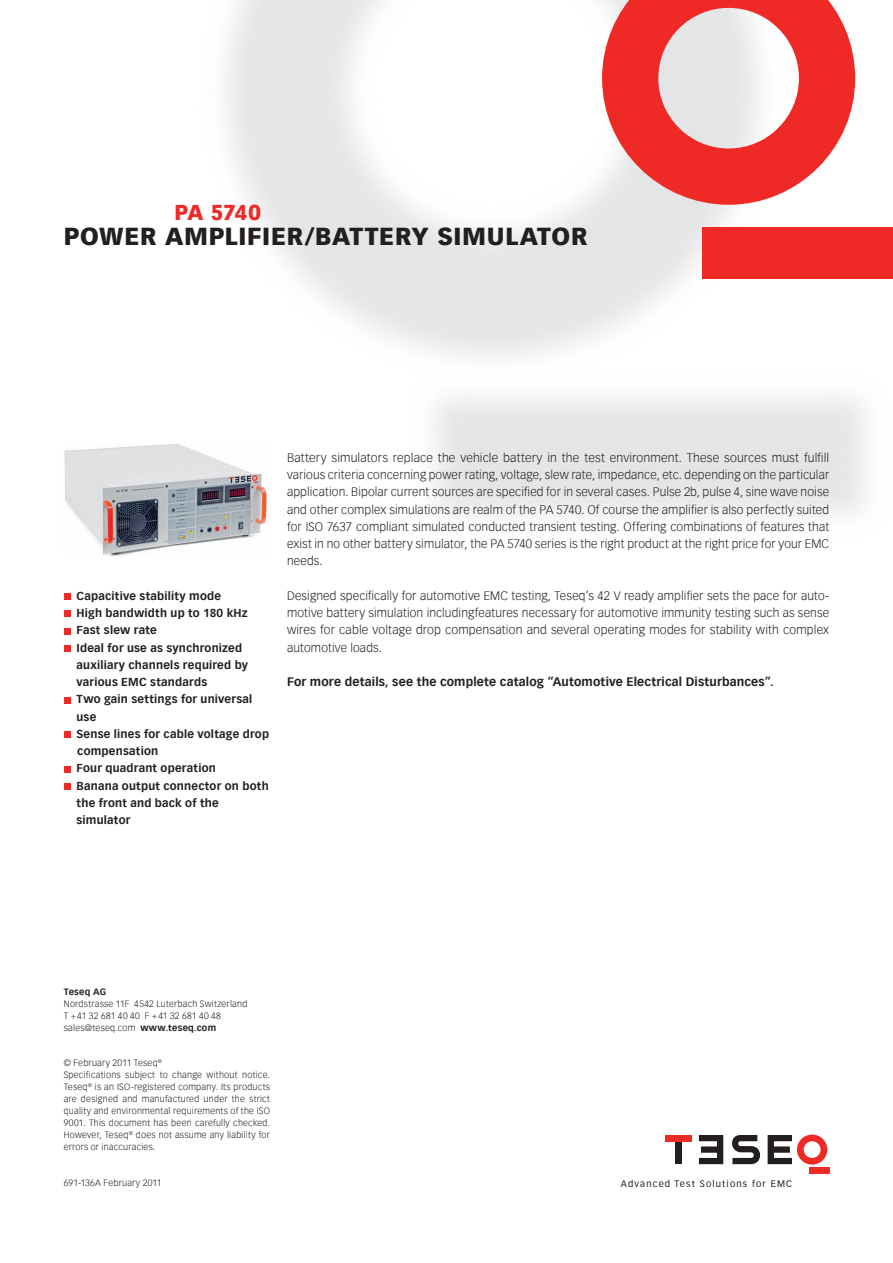
<style>
.page{position:relative;width:893px;height:1263px;background:#fff}
.page>*{position:absolute;margin:0;border:0;box-sizing:border-box;transform-origin:0 0}
.t1{font:900 24px "Vectora Com";letter-spacing:.03em;color:#231f20}
.t2{font:900 21px "Vectora Com";letter-spacing:-.01em;color:#ee2926}
.t3{font:300 12px/17.2px "Vectora Com";letter-spacing:.01em;color:#231f20;text-align:justify}
.t4{font:700 12px "Vectora Com";letter-spacing:.015em;color:#231f20}
.t5{font:700 11.25px/17.2px "Vectora Com";letter-spacing:.02em;color:#231f20}
.t6{font:9.15px "Vectora Com";letter-spacing:.125em;color:#231f20}
.t7{font:300 9px/12px "Vectora Com";letter-spacing:.025em;color:#231f20}
.t8{font:700 9px "Vectora Com";letter-spacing:.025em;color:#231f20}
.s1{font-weight:700}
</style>
<div class="page">
<div style="left:809px;top:1167px;width:20px;height:6px;background:#ee2926"></div>
<svg style="left:768px;top:1134px;width:59px;height:30px"></svg>
<svg style="left:699px;top:1135px;width:24px;height:29px"></svg>
<div style="left:675px;top:1141px;width:7px;height:23px;background:#231f20"></div>
<div style="left:665px;top:1135px;width:27px;height:6px;background:#ee2926"></div>
<svg style="left:732px;top:1135px;width:28px;height:29px"></svg>
<img style="left:225px;top:0;width:668px;height:516px">
<img style="left:64px;top:444px;width:206px;height:112px">
<div style="left:702px;top:228px;width:191px;height:51px;background:#ee2926"></div>
<svg style="left:602px;top:0;width:253px;height:205px;fill:#ee2926"></svg>
<div style="left:64px;top:593px;width:7px;height:7px;background:#ee2926"></div>
<div style="left:64px;top:610px;width:7px;height:7px;background:#ee2926"></div>
<div style="left:64px;top:628px;width:7px;height:6px;background:#ee2926"></div>
<div style="left:64px;top:645px;width:7px;height:7px;background:#ee2926"></div>
<div style="left:64px;top:697px;width:7px;height:6px;background:#ee2926"></div>
<div style="left:64px;top:731px;width:7px;height:7px;background:#ee2926"></div>
<div style="left:64px;top:766px;width:7px;height:6px;background:#ee2926"></div>
<div style="left:64px;top:783px;width:7px;height:7px;background:#ee2926"></div>
<h2 class="t2" style="left:174px;top:200px;width:88px">PA 5740</h2>
<h1 class="t1" style="left:64px;top:221px;width:525px">POWER AMPLIFIER/BATTERY SIMULATOR</h1>
<p class="t5" style="left:77px;top:587px;width:194px">Capacitive stability mode<br>High bandwidth up to 180 kHz<br>Fast slew rate<br>Ideal for use as synchronized auxiliary channels required by various EMC standards<br>Two gain settings for universal use<br>Sense lines for cable voltage drop compensation<br>Four quadrant operation<br>Banana output connector on both the front and back of the simulator</p>
<p class="t3" style="left:287px;top:449px;width:544px">Battery simulators replace the vehicle battery in the test environment. These sources must fulfill various criteria concerning power rating, voltage, slew rate, impedance, etc. depending on the particular application. Bipolar current sources are specified for in several cases. Pulse 2b, pulse 4, sine wave noise and other complex simulations are realm of the PA 5740. Of course the amplifier is also perfectly suited for ISO 7637 compliant simulated conducted transient testing. Offering combinations of features that exist in no other battery simulator, the PA 5740 series is the right product at the right price for your EMC needs.</p>
<p class="t3" style="left:287px;top:587px;width:544px">Designed specifically for automotive EMC testing, Teseq’s 42 V ready amplifier sets the pace for auto&shy;motive battery simulation includingfeatures necessary for automotive immunity testing such as sense wires for cable voltage drop compensation and several operating modes for stability with complex automotive loads.</p>
<p class="t4" style="left:287px;top:674px;width:488px">For more details, see the complete catalog “Automotive Electrical Disturbances”.</p>
<p class="t8" style="left:64px;top:986px;width:44px">Teseq AG</p>
<p class="t7" style="left:64px;top:998px;width:185px">Nordstrasse 11F 4542 Luterbach Switzerland<br>T + 41 32 681 40 40 F + 41 32 681 40 48 sales@teseq.com <span class="s1">www.teseq.com</span></p>
<p class="t7" style="left:64px;top:1056px;width:208px">© February 2011 Teseq<sup>®<br></sup>Specifications subject to change without notice.<br>Teseq<sup>®</sup> is an ISO-registered company. Its products are designed and manufactured under the strict quality and environmental requirements of the ISO 9001. This document has been carefully checked.<br>However, Teseq<sup>®</sup> does not assume any liability for errors or inaccuracies.</p>
<p class="t7" style="left:64px;top:1177px;width:99px">691-136A February 2011</p>
<p class="t6" style="left:621px;top:1178px;width:173px">Advanced Test Solutions for EMC</p>
</div>
